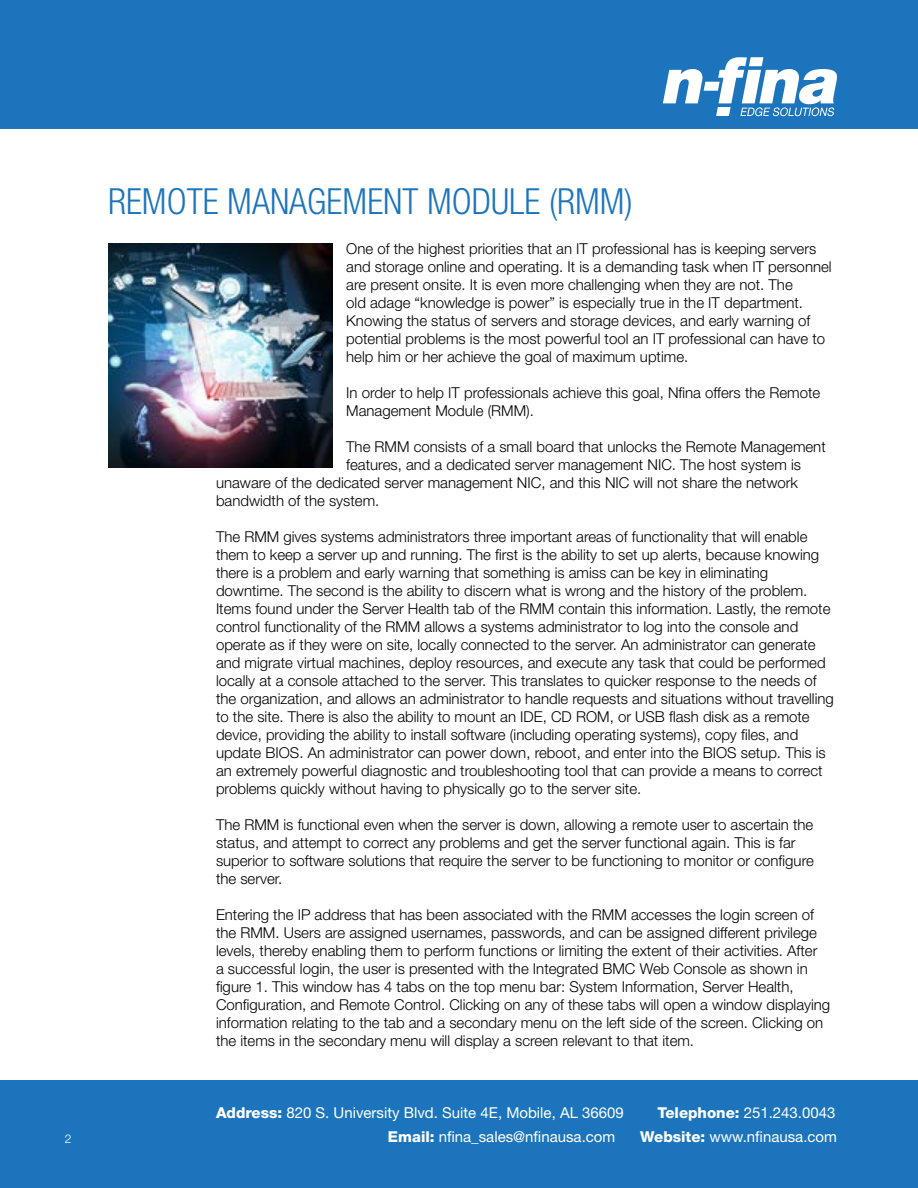
<style>
.page{position:relative;width:918px;height:1188px;background:#fff}
.page>*{position:absolute;margin:0;border:0;box-sizing:border-box;transform-origin:0 0}
.t1{font:300 condensed 36px "Helvetica Neue LT Std";color:#1c75bc}
.t2{font:300 15px/18px "Helvetica Neue LT Std";color:#000}
.t3{font:15px "Helvetica Neue LT Std";color:#fff}
.t4{font:300 12px "Helvetica Neue LT Std";color:#fff}
.s1{font-weight:800}
</style>
<div class="page">
<div style="left:0;top:1080px;width:918px;height:108px;background:#1c75bc"></div>
<div style="left:0;top:0;width:918px;height:128px;background:#1c75bc"></div>
<img style="left:108px;top:243px;width:225px;height:225px">
<svg style="left:663px;top:57px;width:174px;height:59px"></svg>
<p class="t4" style="left:65px;top:1131px;width:8px">2</p>
<h1 class="t1" style="left:108px;top:181px;width:526px">REMOTE MANAGEMENT MODULE (RMM)</h1>
<p class="t2" style="left:346px;top:239px;width:487px">One of the highest priorities that an IT professional has is keeping servers and storage online and operating. It is a demanding task when IT personnel are present onsite. It is even more challenging when they are not. The<br>old adage “knowledge is power” is especially true in the IT department.<br>Knowing the status of servers and storage devices, and early warning of potential problems is the most powerful tool an IT professional can have to help him or her achieve the goal of maximum uptime.</p>
<p class="t2" style="left:346px;top:383px;width:476px">In order to help IT professionals achieve this goal, Nfina offers the Remote<br>Management Module (RMM).</p>
<p class="t2" style="left:346px;top:437px;width:481px">The RMM consists of a small board that unlocks the Remote Management</p>
<p class="t2" style="left:346px;top:455px;width:456px">features, and a dedicated server management NIC. The host system is</p>
<p class="t2" style="left:216px;top:473px;width:584px">unaware of the dedicated server management NIC, and this NIC will not share the network</p>
<p class="t2" style="left:216px;top:491px;width:165px">bandwidth of the system.</p>
<p class="t2" style="left:216px;top:527px;width:619px">The RMM gives systems administrators three important areas of functionality that will enable them to keep a server up and running. The first is the ability to set up alerts, because knowing there is a problem and early warning that something is amiss can be key in eliminating downtime. The second is the ability to discern what is wrong and the history of the problem.<br>Items found under the Server Health tab of the RMM contain this information. Lastly, the remote control functionality of the RMM allows a systems administrator to log into the console and operate as if they were on site, locally connected to the server. An administrator can generate and migrate virtual machines, deploy resources, and execute any task that could be performed locally at a console attached to the server. This translates to quicker response to the needs of the organization, and allows an administrator to handle requests and situations without travelling to the site. There is also the ability to mount an IDE, CD ROM, or USB flash disk as a remote device, providing the ability to install software (including operating systems), copy files, and update BIOS. An administrator can power down, reboot, and enter into the BIOS setup. This is an extremely powerful diagnostic and troubleshooting tool that can provide a means to correct problems quickly without having to physically go to the server site.</p>
<p class="t2" style="left:216px;top:815px;width:599px">The RMM is functional even when the server is down, allowing a remote user to ascertain the status, and attempt to correct any problems and get the server functional again. This is far superior to software solutions that require the server to be functioning to monitor or configure the server.</p>
<p class="t2" style="left:216px;top:905px;width:616px">Entering the IP address that has been associated with the RMM accesses the login screen of the RMM. Users are assigned usernames, passwords, and can be assigned different privilege levels, thereby enabling them to perform functions or limiting the extent of their activities. After<br>a successful login, the user is presented with the Integrated BMC Web Console as shown in figure 1. This window has 4 tabs on the top menu bar: System Information, Server Health, Configuration, and Remote Control. Clicking on any of these tabs will open a window displaying information relating to the tab and a secondary menu on the left side of the screen. Clicking on the items in the secondary menu will display a screen relevant to that item.</p>
<p class="t3" style="left:216px;top:1104px;width:409px"><span class="s1">Address:</span> 820 S. University Blvd. Suite 4E, Mobile, AL 36609</p>
<p class="t3" style="left:657px;top:1104px;width:180px"><span class="s1">Telephone:</span> 251.243.0043</p>
<p class="t3" style="left:388px;top:1128px;width:229px"><span class="s1">Email:</span> nfina_sales@nfinausa.com</p>
<p class="t3" style="left:640px;top:1128px;width:198px"><span class="s1">Website:</span> www.nfinausa.com</p>
</div>
